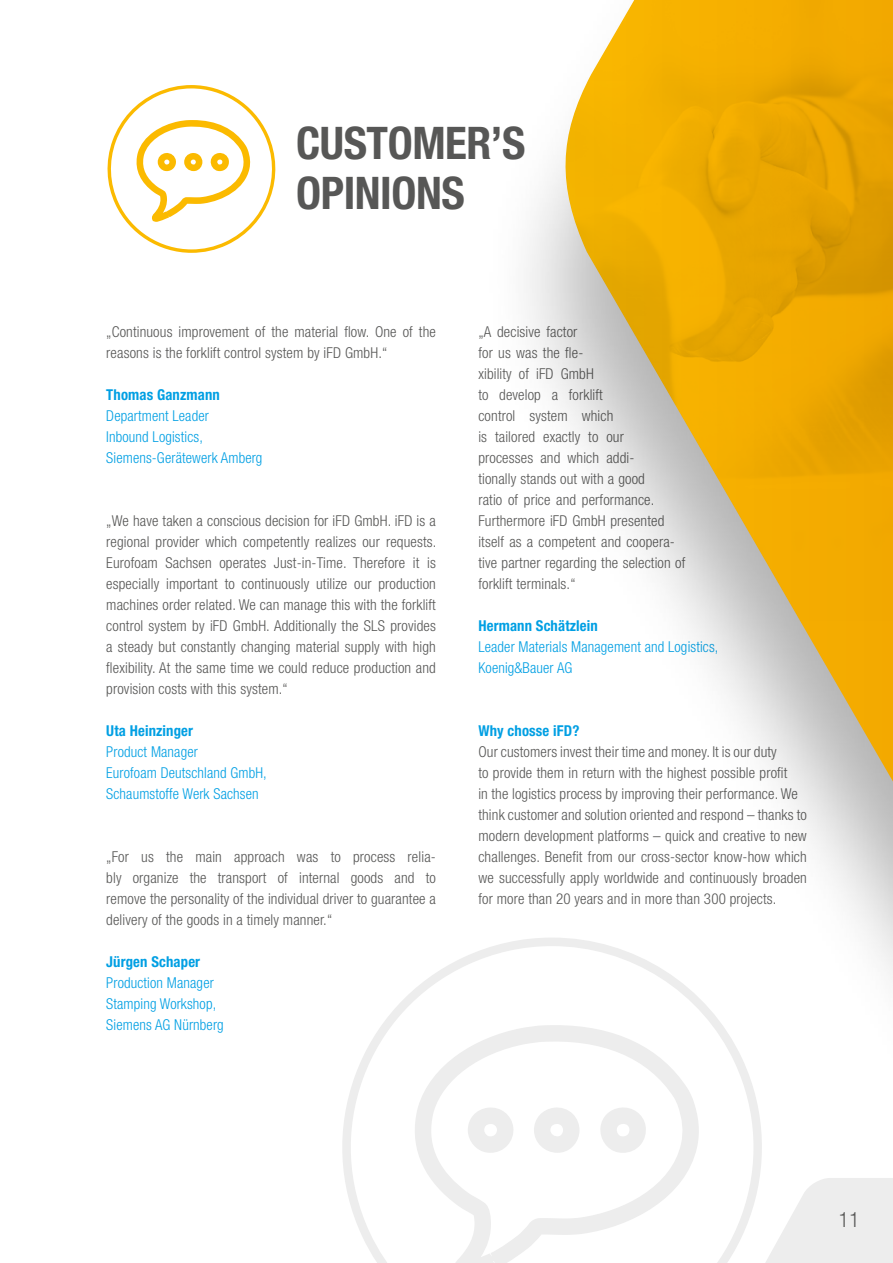
<style>
.page{position:relative;width:893px;height:1263px;background:#fff}
.page>*{position:absolute;margin:0;border:0;box-sizing:border-box;transform-origin:0 0}
.t1{font:700 condensed 45px/49.5px "Helvetica Neue LT Std";letter-spacing:-.01em;color:#575756}
.t2{font:300 condensed 21px "Helvetica Neue LT Std";color:#575756}
.t3{font:300 condensed 15px/21px "Helvetica Neue LT Std";letter-spacing:.01em;color:#575756}
.t4{font:300 condensed 15px/21px "Helvetica Neue LT Std";letter-spacing:.01em;color:#009fe3}
.t5{font:700 condensed 15px "Helvetica Neue LT Std";letter-spacing:.01em;color:#009fe3}
</style>
<div class="page">
<div style="left:791px;top:1178px;width:102px;height:85px;background:#ededed"></div>
<div style="left:482px;top:0;width:411px;height:1131px;background:#000;opacity:.3"></div>
<svg style="left:557px;top:0;width:336px;height:781px"></svg>
<img style="left:564px;top:0;width:329px;height:623px">
<svg style="left:107px;top:85px;width:169px;height:168px"></svg>
<svg style="left:342px;top:937px;width:449px;height:326px"></svg>
<svg style="left:410px;top:1025px;width:290px;height:238px"></svg>
<h1 class="t1" style="left:296px;top:118px;width:231px">CUSTOMER’S<br>OPINIONS</h1>
<p class="t3" style="left:106px;top:321px;width:331px">„Continuous improvement of the material flow. One of the reasons is the forklift control system by iFD GmbH.“</p>
<p class="t5" style="left:106px;top:386px;width:115px">Thomas Ganzmann</p>
<p class="t4" style="left:106px;top:405px;width:158px">Department Leader<br>Inbound Logistics,<br>Siemens-Gerätewerk Amberg</p>
<p class="t3" style="left:106px;top:510px;width:332px;text-align:justify">„We have taken a conscious decision for iFD GmbH. iFD is a regional provider which competently realizes our requests.<br>Eurofoam Sachsen operates Just-in-Time. Therefore it is especially important to continuously utilize our production machines order related. We can manage this with the forklift control system by iFD GmbH. Additionally the SLS provides a steady but constantly changing material supply with high flexibility. At the same time we could reduce production and provision costs with this system.“</p>
<p class="t5" style="left:106px;top:722px;width:88px">Uta Heinzinger</p>
<p class="t4" style="left:106px;top:741px;width:162px">Product Manager<br>Eurofoam Deutschland GmbH,<br>Schaumstoffe Werk Sachsen</p>
<p class="t3" style="left:106px;top:846px;width:331px;text-align:justify">„For us the main approach was to process relia&shy;bly organize the transport of internal goods and to remove the personality of the individual driver to guarantee a delivery of the goods in a timely manner.“</p>
<p class="t5" style="left:106px;top:953px;width:95px">Jürgen Schaper</p>
<p class="t4" style="left:106px;top:972px;width:119px">Production Manager<br>Stamping Workshop,<br>Siemens AG Nürnberg</p>
<p class="t3" style="left:478px;top:321px;width:209px">„A decisive factor<br>for us was the fle-<br>xibility of iFD GmbH<br>to develop a forklift<br>control system which<br>is tailored exactly to our<br>processes and which addi-<br>tionally stands out with a good<br>ratio of price and performance.<br>Furthermore iFD GmbH presented itself as a competent and coopera&shy;tive partner regarding the selection of forklift terminals.“</p>
<p class="t5" style="left:478px;top:617px;width:121px">Hermann Schätzlein</p>
<p class="t4" style="left:478px;top:636px;width:242px">Leader Materials Management and Logistics,<br>Koenig&amp;Bauer AG</p>
<p class="t5" style="left:478px;top:722px;width:103px">Why chosse iFD?</p>
<p class="t3" style="left:478px;top:741px;width:330px">Our customers invest their time and money. It is our duty<br>to provide them in return with the highest possible profit<br>in the logistics process by improving their performance. We think customer and solution oriented and respond – thanks to modern development platforms – quick and creative to new challenges. Benefit from our cross-sector know-how which we successfully apply worldwide and continuously broaden for more than 20 years and in more than 300 projects.</p>
<h2 class="t2" style="left:839px;top:1207px;width:22px">11</h2>
</div>
